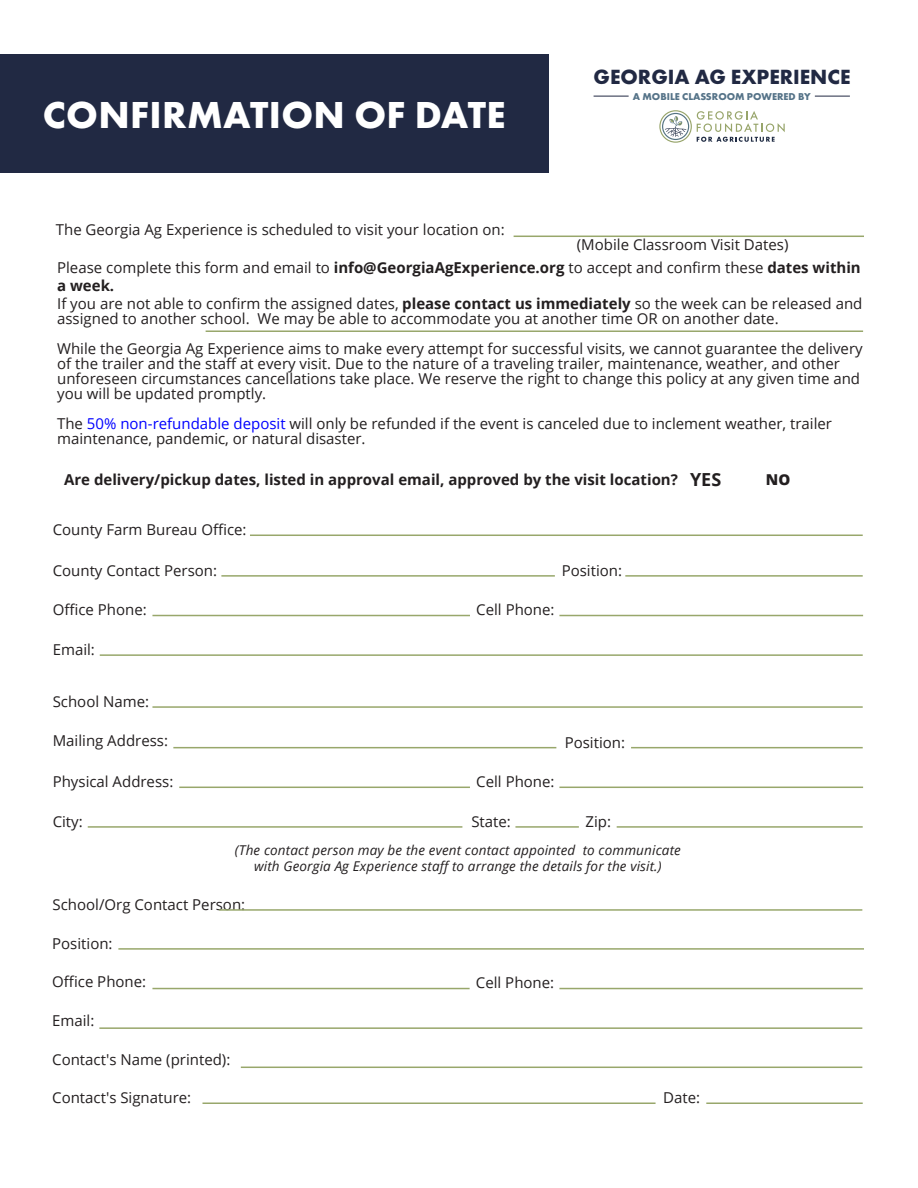
<style>
.page{position:relative;width:918px;height:1188px;background:#fff}
.page>*{position:absolute;margin:0;border:0;box-sizing:border-box;transform-origin:0 0}
.t1{font:700 39px "Futura PT";letter-spacing:.01em;color:#fff}
.t2{font:700 21.3px "Futura PT";color:#212943}
.t3{font:15px/15px "Open Sans";color:#231f20}
.t4{font:700 15px "Open Sans";color:#231f20}
.t5{font:800 15px "Open Sans";color:#231f20}
.t6{font:italic 13.5px/16.2px "Open Sans";letter-spacing:.01em;color:#231f20;text-align:center}
.t7{font:700 10.35px "Futura PT";color:#557388}
.s1{font-weight:700}
.s2{color:#00f}
.s3{font-size:18px}
</style>
<div class="page">
<hr style="left:514px;top:236px;width:350px;height:1px;background:#98a76b">
<hr style="left:206px;top:330px;width:657px;height:2px;background:#98a76b">
<hr style="left:250px;top:535px;width:613px;height:1px;background:#98a76b">
<hr style="left:152px;top:706px;width:711px;height:2px;background:#98a76b">
<hr style="left:219px;top:909px;width:643px;height:2px;background:#98a76b">
<hr style="left:152px;top:615px;width:318px;height:1px;background:#98a76b">
<hr style="left:152px;top:988px;width:318px;height:1px;background:#98a76b">
<hr style="left:179px;top:787px;width:291px;height:1px;background:#98a76b">
<hr style="left:100px;top:654px;width:763px;height:2px;background:#98a76b">
<hr style="left:99px;top:1027px;width:763px;height:2px;background:#98a76b">
<hr style="left:241px;top:1067px;width:621px;height:1px;background:#98a76b">
<hr style="left:202px;top:1102px;width:454px;height:2px;background:#98a76b">
<hr style="left:88px;top:826px;width:374px;height:2px;background:#98a76b">
<hr style="left:515px;top:826px;width:64px;height:2px;background:#98a76b">
<hr style="left:617px;top:826px;width:246px;height:2px;background:#98a76b">
<hr style="left:559px;top:615px;width:304px;height:1px;background:#98a76b">
<hr style="left:559px;top:988px;width:304px;height:1px;background:#98a76b">
<hr style="left:706px;top:1102px;width:157px;height:2px;background:#98a76b">
<hr style="left:559px;top:787px;width:304px;height:1px;background:#98a76b">
<hr style="left:221px;top:575px;width:334px;height:2px;background:#98a76b">
<hr style="left:173px;top:747px;width:383px;height:1px;background:#98a76b">
<hr style="left:625px;top:575px;width:238px;height:2px;background:#98a76b">
<hr style="left:118px;top:948px;width:746px;height:2px;background:#98a76b">
<hr style="left:631px;top:747px;width:232px;height:1px;background:#98a76b">
<svg style="left:659px;top:110px;width:126px;height:33px"></svg>
<hr style="left:594px;top:96px;width:35px;height:1px;background:#212943">
<hr style="left:815px;top:96px;width:35px;height:1px;background:#212943">
<div style="left:0;top:54px;width:549px;height:119px;background:#212943"></div>
<p class="t1" style="left:43px;top:90px;width:464px">CONFIRMATION OF DATE</p>
<p class="t2" style="left:594px;top:63px;width:258px">GEORGIA AG EXPERIENCE</p>
<p class="t7" style="left:633px;top:90px;width:179px">A MOBILE CLASSROOM POWERED BY</p>
<p class="t3" style="left:56px;top:222px;width:450px">The Georgia Ag Experience is scheduled to visit your location on:</p>
<p class="t3" style="left:57px;top:233px;width:805px;line-height:22.8px;text-indent:520px">(Mobile Classroom Visit Dates)<br>Please complete this form and email to <span class="s1">info@GeorgiaAgExperience.org</span> to accept and confirm these <span class="s1">dates within</span></p>
<p class="t3" style="left:57px;top:276px;width:807px;line-height:18px"><span class="s1">a week.<br></span>If you are not able to confirm the assigned dates, <span class="s1">please contact us immediately</span> so the week can be released and</p>
<p class="t3" style="left:57px;top:303px;width:807px;line-height:30px">assigned to another school. We may be able to accommodate you at another time OR on another date.<br>While the Georgia Ag Experience aims to make every attempt for successful visits, we cannot guarantee the delivery</p>
<p class="t3" style="left:57px;top:356px;width:805px">of the trailer and the staff at every visit. Due to the nature of a traveling trailer, maintenance, weather, and other unforeseen circumstances cancellations take place. We reserve the right to change this policy at any given time and you will be updated promptly.</p>
<p class="t3" style="left:57px;top:416px;width:776px">The <span class="s2">50% non-refundable deposit</span> will only be refunded if the event is canceled due to inclement weather, trailer maintenance, pandemic, or natural disaster.</p>
<p class="t4" style="left:64px;top:469px;width:659px">Are delivery/pickup dates, listed in approval email, approved by the visit location? <span class="s3">YES</span></p>
<p class="t5" style="left:766px;top:468px;width:26px">NO</p>
<p class="t3" style="left:53px;top:522px;width:195px">County Farm Bureau Office:</p>
<p class="t3" style="left:53px;top:562px;width:166px">County Contact Person:</p>
<p class="t3" style="left:53px;top:602px;width:96px">Office Phone:</p>
<p class="t3" style="left:53px;top:642px;width:44px">Email:</p>
<p class="t3" style="left:53px;top:694px;width:98px">School Name:</p>
<p class="t3" style="left:53px;top:733px;width:117px">Mailing Address:</p>
<p class="t3" style="left:53px;top:774px;width:122px">Physical Address:</p>
<p class="t3" style="left:562px;top:562px;width:62px">Position:</p>
<p class="t3" style="left:476px;top:602px;width:80px">Cell Phone:</p>
<p class="t3" style="left:476px;top:774px;width:80px">Cell Phone:</p>
<p class="t3" style="left:565px;top:734px;width:62px">Position:</p>
<p class="t3" style="left:53px;top:814px;width:32px">City:</p>
<p class="t3" style="left:471px;top:814px;width:41px">State:</p>
<p class="t3" style="left:586px;top:814px;width:27px">Zip:</p>
<p class="t6" style="left:235px;top:842px;width:447px">(The contact person may be the event contact appointed to communicate with Georgia Ag Experience staff to arrange the details for the visit.)</p>
<p class="t3" style="left:53px;top:897px;width:194px">School/Org Contact Person:</p>
<p class="t3" style="left:52px;top:935px;width:62px">Position:</p>
<p class="t3" style="left:52px;top:974px;width:96px">Office Phone:</p>
<p class="t3" style="left:52px;top:1013px;width:44px">Email:</p>
<p class="t3" style="left:52px;top:1051px;width:180px">Contact's Name (printed):</p>
<p class="t3" style="left:52px;top:1090px;width:141px">Contact's Signature:</p>
<p class="t3" style="left:476px;top:975px;width:80px">Cell Phone:</p>
<p class="t3" style="left:663px;top:1090px;width:38px">Date:</p>
</div>
